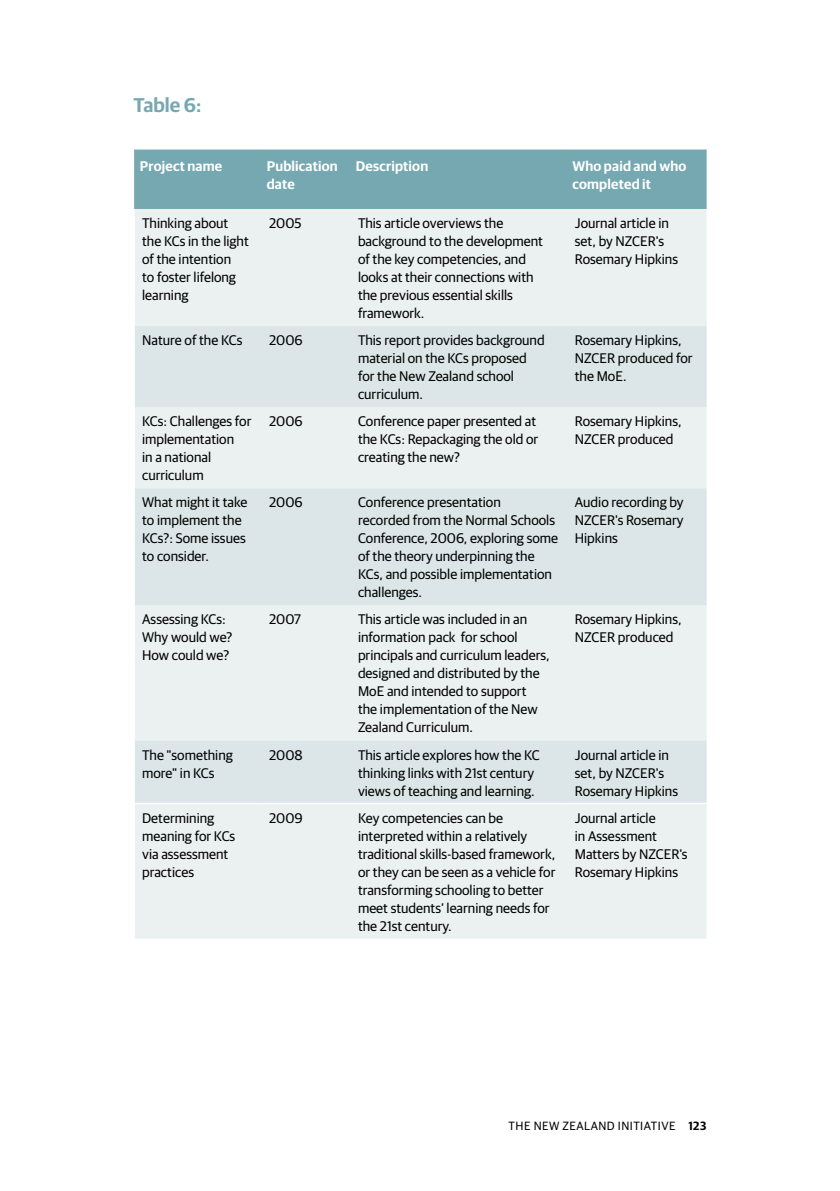
<style>
.page{position:relative;width:840px;height:1191px;background:#fff}
.page>*{position:absolute;margin:0;border:0;box-sizing:border-box;transform-origin:0 0}
.Table_heading{font:600 20px "Guardian Sans";color:#76a8b2}
.Table_data{font:14px/18px "Guardian Sans";color:#000}
.Table_top_row{font:600 14px/18px "Guardian Sans";letter-spacing:.015em;color:#fff}
.t1{font:12px "Guardian Sans";letter-spacing:.04em;color:#000}
.s1{font-weight:600}
</style>
<div class="page">
<div style="left:134px;top:150px;width:572px;height:59px;background:#76a8b2"></div>
<div style="left:135px;top:209px;width:571px;height:729px;background:#ebf0f1"></div>
<svg style="left:135px;top:326px;width:571px;height:477px;background:#e2eaec"></svg>
<hr style="left:133px;top:803px;width:128px;height:1px;background:#fff">
<hr style="left:261px;top:803px;width:89px;height:1px;background:#fff">
<hr style="left:350px;top:803px;width:216px;height:1px;background:#fff">
<hr style="left:566px;top:803px;width:140px;height:1px;background:#fff">
<p class="Table_heading" style="left:133px;top:90px;width:70px">Table 6:</p>
<p class="Table_top_row" style="left:140px;top:156px;width:84px">Project name</p>
<p class="Table_top_row" style="left:266px;top:156px;width:72px">Publication date</p>
<p class="Table_top_row" style="left:355px;top:156px;width:74px">Description</p>
<p class="Table_top_row" style="left:572px;top:156px;width:115px">Who paid and who completed it</p>
<p class="Table_data" style="left:142px;top:213px;width:108px">Thinking about the KCs in the light of the intention<br>to foster lifelong learning</p>
<p class="Table_data" style="left:269px;top:213px;width:34px">2005</p>
<p class="Table_data" style="left:358px;top:213px;width:186px">This article overviews the background to the development of the key competencies, and looks at their connections with the previous essential skills framework.</p>
<p class="Table_data" style="left:574px;top:213px;width:105px">Journal article in set, by NZCER's<br>Rosemary Hipkins</p>
<p class="Table_data" style="left:142px;top:330px;width:102px">Nature of the KCs</p>
<p class="Table_data" style="left:269px;top:330px;width:35px">2006</p>
<p class="Table_data" style="left:358px;top:330px;width:188px">This report provides background material on the KCs proposed for the New Zealand school curriculum.</p>
<p class="Table_data" style="left:574px;top:330px;width:119px">Rosemary Hipkins,<br>NZCER produced for the MoE.</p>
<p class="Table_data" style="left:142px;top:411px;width:111px">KCs: Challenges for implementation<br>in a national curriculum</p>
<p class="Table_data" style="left:269px;top:411px;width:35px">2006</p>
<p class="Table_data" style="left:358px;top:411px;width:182px">Conference paper presented at the KCs: Repackaging the old or creating the new?</p>
<p class="Table_data" style="left:574px;top:411px;width:108px">Rosemary Hipkins,<br>NZCER produced</p>
<p class="Table_data" style="left:142px;top:492px;width:107px">What might it take to implement the<br>KCs?: Some issues to consider.</p>
<p class="Table_data" style="left:269px;top:492px;width:35px">2006</p>
<p class="Table_data" style="left:358px;top:492px;width:201px">Conference presentation<br>recorded from the Normal Schools<br>Conference, 2006, exploring some of the theory underpinning the<br>KCs, and possible implementation challenges.</p>
<p class="Table_data" style="left:574px;top:492px;width:110px;text-align:justify">Audio recording by NZCER's Rosemary Hipkins</p>
<p class="Table_data" style="left:142px;top:609px;width:92px">Assessing KCs:<br>Why would we?<br>How could we?</p>
<p class="Table_data" style="left:269px;top:609px;width:33px">2007</p>
<p class="Table_data" style="left:358px;top:609px;width:193px">This article was included in an information pack for school principals and curriculum leaders, designed and distributed by the<br>MoE and intended to support<br>the implementation of the New<br>Zealand Curriculum.</p>
<p class="Table_data" style="left:574px;top:609px;width:108px">Rosemary Hipkins,<br>NZCER produced</p>
<p class="Table_data" style="left:142px;top:744px;width:92px">The "something more" in KCs</p>
<p class="Table_data" style="left:269px;top:744px;width:35px">2008</p>
<p class="Table_data" style="left:358px;top:744px;width:183px">This article explores how the KC thinking links with 21st century views of teaching and learning.</p>
<p class="Table_data" style="left:574px;top:744px;width:105px">Journal article in set, by NZCER's<br>Rosemary Hipkins</p>
<p class="Table_data" style="left:142px;top:807px;width:95px">Determining meaning for KCs via assessment practices</p>
<p class="Table_data" style="left:269px;top:807px;width:35px">2009</p>
<p class="Table_data" style="left:358px;top:807px;width:199px">Key competencies can be interpreted within a relatively traditional skills-based framework, or they can be seen as a vehicle for transforming schooling to better meet students’ learning needs for the 21st century.</p>
<p class="Table_data" style="left:574px;top:807px;width:114px">Journal article<br>in Assessment<br>Matters by NZCER's<br>Rosemary Hipkins</p>
<p class="t1" style="left:508px;top:1117px;width:199px">THE NEW ZEALAND INITIATIVE <span class="s1">123</span></p>
</div>
